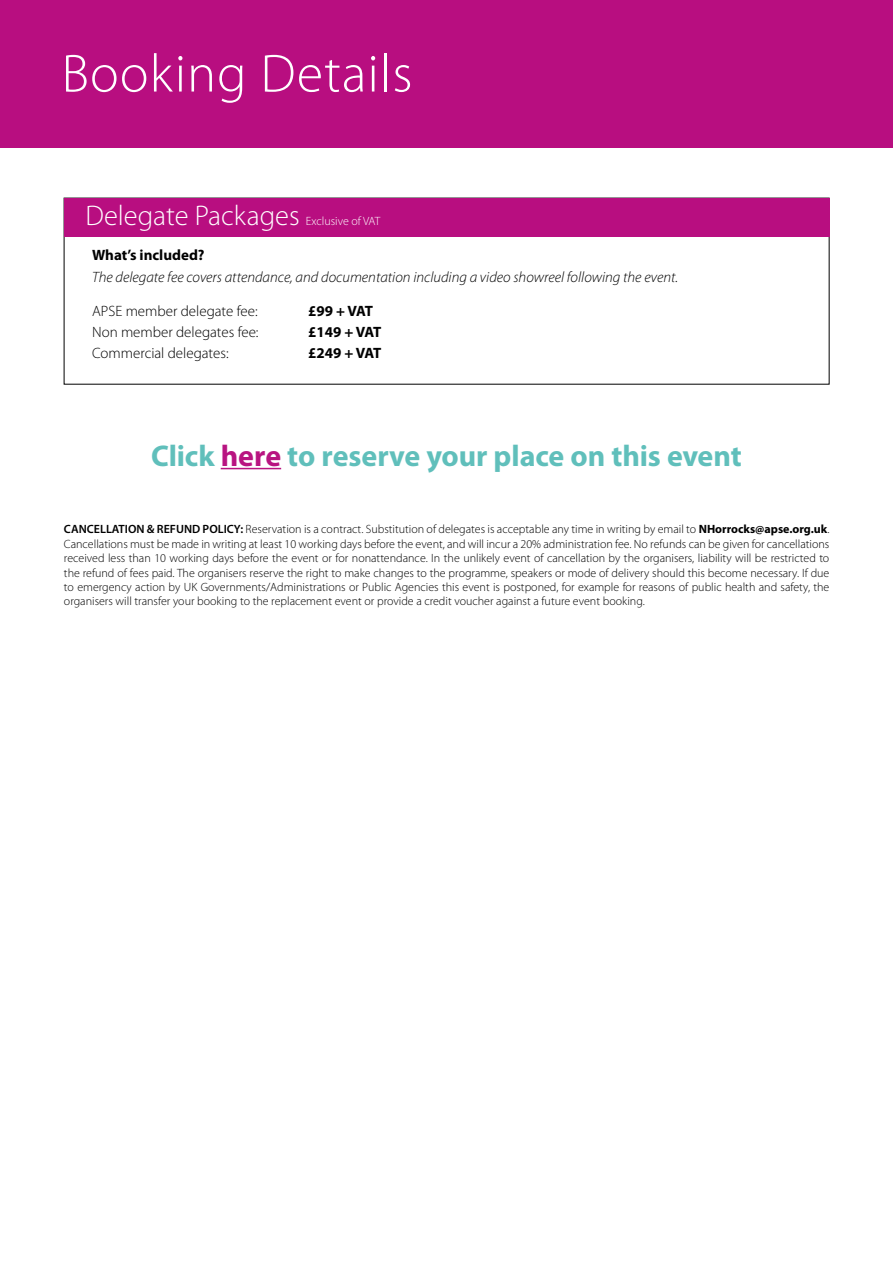
<style>
.page{position:relative;width:893px;height:1263px;background:#fff}
.page>*{position:absolute;margin:0;border:0;box-sizing:border-box;transform-origin:0 0}
.t1{font:300 54px "Myriad Pro";letter-spacing:.02em;color:#fff}
.t2{font:700 30px "Myriad Pro";letter-spacing:-.005em;color:#60bfbb}
.t3{font:300 28.5px "Myriad Pro";color:#fff}
.t4{font:italic 300 15px "Myriad Pro";color:#000}
.t5{font:300 15px "Myriad Pro";color:#000}
.t6{font:700 15px "Myriad Pro";color:#000}
.t7{font:300 12px/14.4px "Myriad Pro";color:#000;text-align:justify}
.t8{font:300 12px "Myriad Pro";color:#fff}
.s1{color:#b81481}
.s2{font-weight:600}
.s3{font-weight:700}
</style>
<div class="page">
<div style="left:64px;top:198px;width:765px;height:38px;background:#b80e80"></div>
<hr style="left:221px;top:468px;width:60px;height:1px;background:#b81481">
<div style="left:0;top:0;width:893px;height:147px;background:#b80e80"></div>
<h1 class="t1" style="left:62px;top:44px;width:352px">Booking Details</h1>
<h3 class="t3" style="left:85px;top:199px;width:216px">Delegate Packages</h3>
<p class="t8" style="left:306px;top:214px;width:76px">Exclusive of VAT</p>
<p class="t6" style="left:92px;top:245px;width:114px">What’s included?</p>
<p class="t4" style="left:92px;top:268px;width:587px">The delegate fee covers attendance, and documentation including a video showreel following the event.</p>
<p class="t5" style="left:92px;top:302px;width:167px">APSE member delegate fee:</p>
<p class="t6" style="left:308px;top:301px;width:66px">£99 + VAT</p>
<p class="t5" style="left:92px;top:323px;width:168px">Non member delegates fee:</p>
<p class="t6" style="left:308px;top:322px;width:75px">£149 + VAT</p>
<p class="t5" style="left:92px;top:344px;width:138px">Commercial delegates:</p>
<p class="t6" style="left:308px;top:343px;width:75px">£249 + VAT</p>
<h2 class="t2" style="left:151px;top:436px;width:592px">Click <span class="s1">here</span> to reserve your place on this event</h2>
<p class="t7" style="left:64px;top:522px;width:767px"><span class="s2">CANCELLATION &amp; REFUND POLICY:</span> Reservation is a contract. Substitution of delegates is acceptable any time in writing by email to <span class="s3">NHorrocks@apse.org.uk</span>.<br>Cancellations must be made in writing at least 10 working days before the event, and will incur a 20% administration fee. No refunds can be given for cancellations received less than 10 working days before the event or for nonattendance. In the unlikely event of cancellation by the organisers, liability will be restricted to the refund of fees paid. The organisers reserve the right to make changes to the programme, speakers or mode of delivery should this become necessary. If due to emergency action by UK Governments/Administrations or Public Agencies this event is postponed, for example for reasons of public health and safety, the organisers will transfer your booking to the replacement event or provide a credit voucher against a future event booking.</p>
</div>
